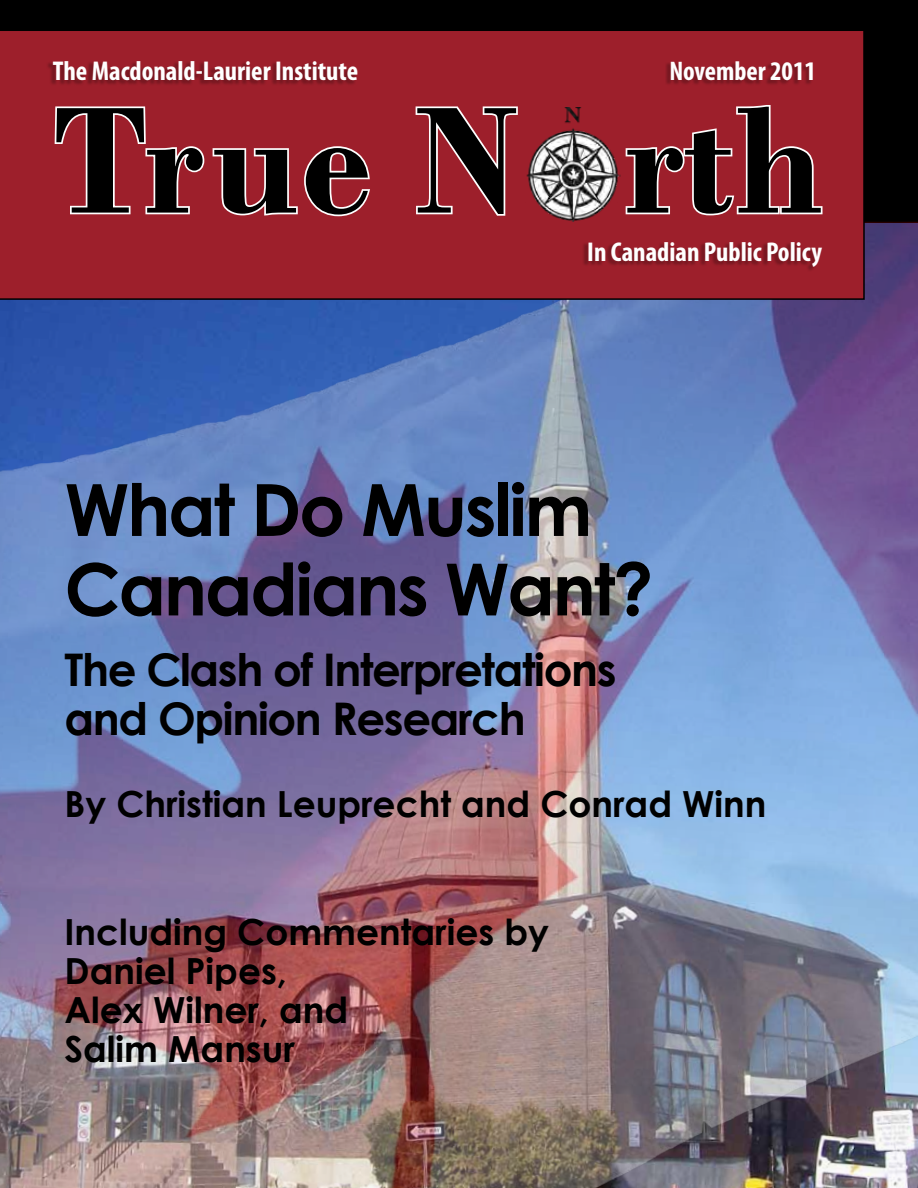
<style>
.page{position:relative;width:918px;height:1188px;background:#fff}
.page>*{position:absolute;margin:0;border:0;box-sizing:border-box;transform-origin:0 0}
.t1{font:700 159.45px "Bodoni";letter-spacing:.01em;color:#000}
.t2{font:700 72px/79.5px "Century Gothic";letter-spacing:-.03em;color:#000}
.t3{font:700 45px/49.5px "Century Gothic";letter-spacing:-.03em;color:#000}
.t4{font:700 36px/39px "Century Gothic";color:#000}
.t5{font:700 condensed 27.3px "Myriad Pro";color:#fff}
.t6{font:700 condensed 27px "Myriad Pro";color:#fff}
</style>
<div class="page">
<div style="left:0;top:0;width:918px;height:223px;background:#000"></div>
<img style="left:0;top:222px;width:918px;height:966px">
<div style="left:0;top:31px;width:865px;height:269px;background:#9d1f2b"></div>
<div style="left:665px;top:62px;width:148px;height:24px;background:#000;opacity:.24"></div>
<div style="left:47px;top:61px;width:310px;height:25px;background:#000;opacity:.24"></div>
<svg style="left:53px;top:105px;width:319px;height:113px;background:#ac424c"></svg>
<svg style="left:414px;top:105px;width:106px;height:112px;background:#b04c55"></svg>
<svg style="left:624px;top:103px;width:200px;height:115px;background:#ad454f"></svg>
<img style="left:526px;top:107px;width:95px;height:114px">
<div style="left:583px;top:242px;width:238px;height:30px;background:#000;opacity:.24"></div>
<p class="t5" style="left:53px;top:54px;width:307px">The Macdonald-Laurier Institute</p>
<p class="t6" style="left:669px;top:54px;width:148px">November 2011</p>
<h1 class="t1" style="left:53px;top:66px;width:771px">True N rth</h1>
<p class="t5" style="left:587px;top:235px;width:236px">In Canadian Public Policy</p>
<h2 class="t2" style="left:64px;top:467px;width:590px">What Do Muslim<br>Canadians Want?</h2>
<p class="t3" style="left:64px;top:643px;width:554px">The Clash of Interpretations and Opinion Research</p>
<p class="t4" style="left:64px;top:783px;width:704px">By Christian Leuprecht and Conrad Winn</p>
<p class="t4" style="left:64px;top:911px;width:486px">Including Commentaries by<br>Daniel Pipes,<br>Alex Wilner, and<br>Salim Mansur</p>
</div>
